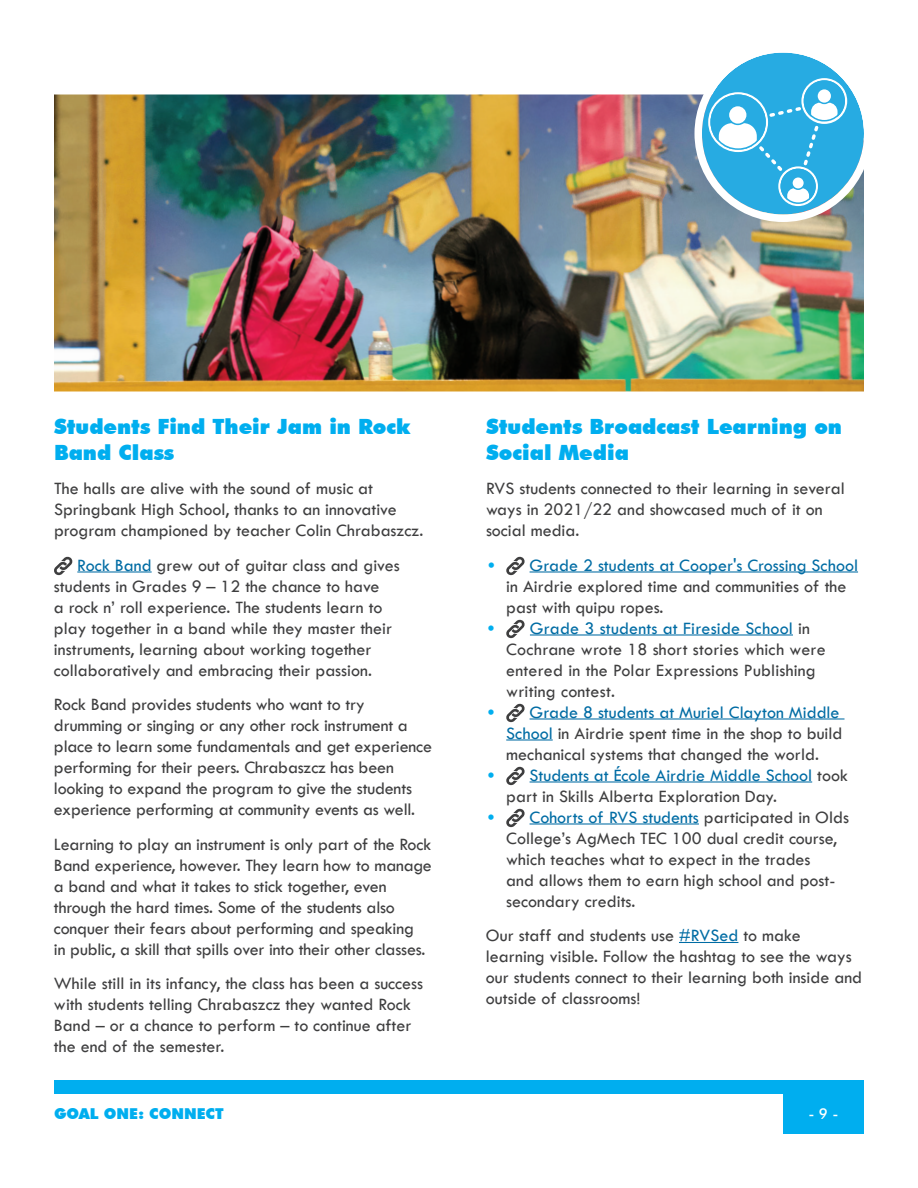
<style>
.page{position:relative;width:918px;height:1188px;background:#fff}
.page>*{position:absolute;margin:0;border:0;box-sizing:border-box;transform-origin:0 0}
.t1{font:900 21px/25.2px "Futura BT";color:#00aeef}
.t2{font:18px/21px "Tw Cen";color:#3e3e3f}
.t3{font:900 15px "Futura BT";color:#00aeef}
.t4{font:500 15px "Futura BT";color:#fff}
.s1{color:#006ca4}
.s2{font-family:"Futura BT";font-weight:900;color:#00aeef}
</style>
<div class="page">
<hr style="left:77px;top:571px;width:75px;height:2px;background:#006ca4">
<svg style="left:54px;top:556px;width:19px;height:20px"></svg>
<hr style="left:530px;top:571px;width:328px;height:2px;background:#006ca4">
<hr style="left:530px;top:634px;width:263px;height:2px;background:#006ca4">
<hr style="left:530px;top:718px;width:315px;height:2px;background:#006ca4">
<hr style="left:506px;top:739px;width:47px;height:2px;background:#006ca4">
<hr style="left:530px;top:781px;width:282px;height:2px;background:#006ca4">
<hr style="left:530px;top:823px;width:169px;height:2px;background:#006ca4">
<hr style="left:679px;top:942px;width:59px;height:1px;background:#006ca4">
<svg style="left:506px;top:556px;width:19px;height:20px"></svg>
<svg style="left:506px;top:619px;width:19px;height:20px"></svg>
<svg style="left:506px;top:703px;width:19px;height:20px"></svg>
<svg style="left:506px;top:766px;width:19px;height:20px"></svg>
<svg style="left:506px;top:808px;width:19px;height:20px"></svg>
<img style="left:54px;top:94px;width:810px;height:298px">
<div style="left:783px;top:1094px;width:81px;height:40px;background:#00aeef"></div>
<div style="left:54px;top:1080px;width:810px;height:14px;background:#00aeef"></div>
<div style="left:702px;top:52px;width:162px;height:162px;background:#27abe2;border-radius:50%"></div>
<div style="left:801px;top:78px;width:46px;height:46px;border:2px solid #fff;border-radius:50%"></div>
<div style="left:778px;top:166px;width:40px;height:40px;border:2px solid #fff;border-radius:50%"></div>
<svg style="left:710px;top:80px;width:135px;height:125px"></svg>
<div style="left:694px;top:45px;width:178px;height:177px;border:8px solid #fff;border-radius:50%"></div>
<p class="t1" style="left:54px;top:414px;width:358px">Students Find Their Jam in Rock<br>Band Class</p>
<p class="t2" style="left:54px;top:478px;width:371px">The halls are alive with the sound of music at<br>Springbank High School, thanks to an innovative program championed by teacher Colin Chrabaszcz.</p>
<p class="t2" style="left:54px;top:554px;width:347px;text-indent:23px"><span class="s1">Rock Band</span> grew out of guitar class and gives students in Grades 9 – 12 the chance to have<br>a rock n’ roll experience. The students learn to play together in a band while they master their instruments, learning about working together collaboratively and embracing their passion.</p>
<p class="t2" style="left:54px;top:694px;width:380px">Rock Band provides students who want to try drumming or singing or any other rock instrument a place to learn some fundamentals and get experience performing for their peers. Chrabaszcz has been looking to expand the program to give the students experience performing at community events as well.</p>
<p class="t2" style="left:54px;top:833px;width:380px">Learning to play an instrument is only part of the Rock Band experience, however. They learn how to manage a band and what it takes to stick together, even through the hard times. Some of the students also conquer their fears about performing and speaking<br>in public, a skill that spills over into their other classes.</p>
<p class="t2" style="left:54px;top:973px;width:371px">While still in its infancy, the class has been a success with students telling Chrabaszcz they wanted Rock Band – or a chance to perform – to continue after the end of the semester.</p>
<p class="t1" style="left:486px;top:414px;width:358px">Students Broadcast Learning on<br>Social Media</p>
<p class="t2" style="left:486px;top:478px;width:360px">RVS students connected to their learning in several ways in 2021/22 and showcased much of it on social media.</p>
<p class="t2" style="left:506px;top:554px;width:353px;text-indent:-20px"><span class="s2">•</span> <span class="s1">Grade 2 students at Cooper's Crossing School </span>in Airdrie explored time and communities of the past with quipu ropes.</p>
<p class="t2" style="left:506px;top:617px;width:321px;text-indent:-20px"><span class="s2">•</span> <span class="s1">Grade 3 students at Fireside School</span> in Cochrane wrote 18 short stories which were entered in the Polar Expressions Publishing writing contest.</p>
<p class="t2" style="left:506px;top:701px;width:338px;text-indent:-20px"><span class="s2">•</span> <span class="s1">Grade 8 students at Muriel Clayton Middle<br>School</span> in Airdrie spent time in the shop to build mechanical systems that changed the world.</p>
<p class="t2" style="left:506px;top:764px;width:343px;text-indent:-20px"><span class="s2">•</span> <span class="s1">Students at École Airdrie Middle School</span> took part in Skills Alberta Exploration Day.</p>
<p class="t2" style="left:506px;top:806px;width:344px;text-indent:-20px"><span class="s2">•</span> <span class="s1">Cohorts of RVS students</span> participated in Olds College’s AgMech TEC 100 dual credit course, which teaches what to expect in the trades<br>and allows them to earn high school and post&shy;secondary credits.</p>
<p class="t2" style="left:486px;top:925px;width:378px">Our staff and students use <span class="s1">#RVSed</span> to make learning visible. Follow the hashtag to see the ways our students connect to their learning both inside and outside of classrooms!</p>
<p class="t3" style="left:54px;top:1105px;width:171px">GOAL ONE: CONNECT</p>
<p class="t4" style="left:808px;top:1105px;width:32px">- 9 -</p>
</div>
